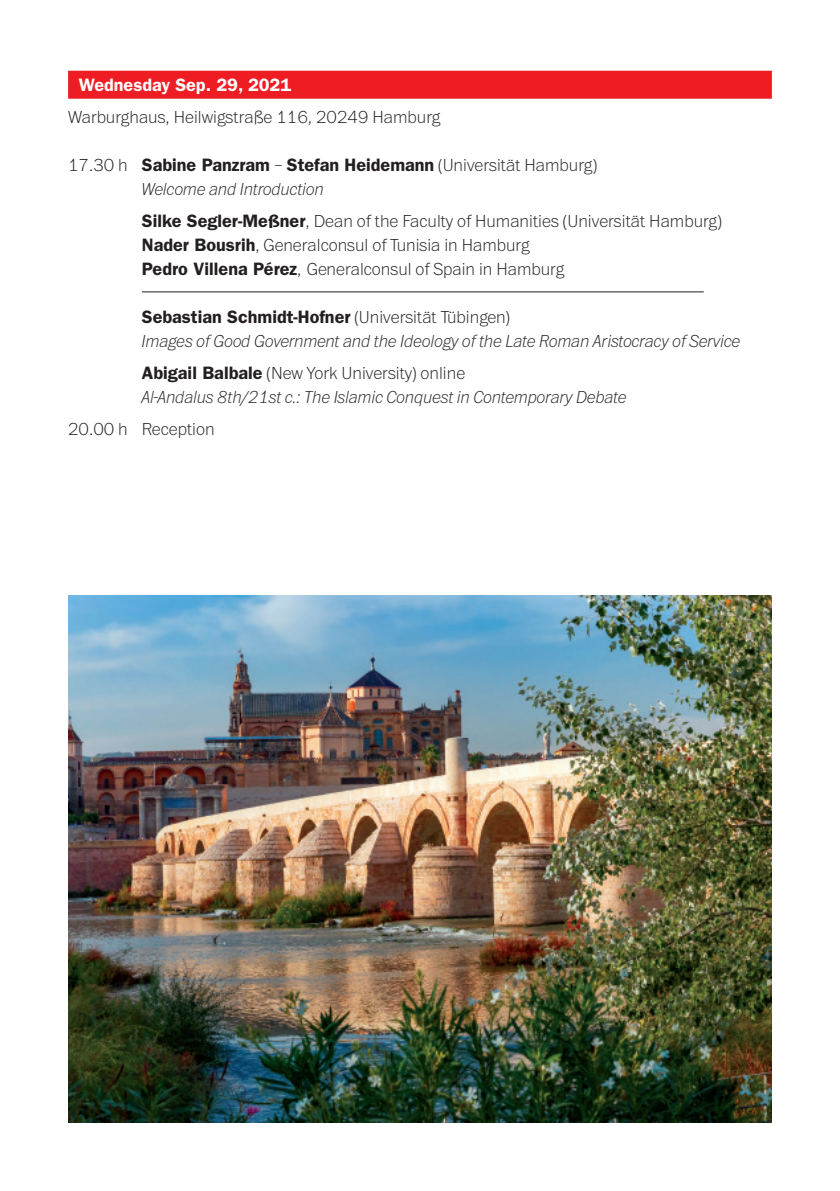
<style>
.page{position:relative;width:840px;height:1191px;background:#fff}
.page>*{position:absolute;margin:0;border:0;box-sizing:border-box;transform-origin:0 0}
._04__Texto_Agenda{font:100 18px "Franklin ITC Pro";color:#231f20}
._04__Texto_Agenda-2{font:italic 100 18px "Franklin ITC Pro";color:#231f20}
._04__Texto_Agenda-3{font:600 18px/24px "ITC Franklin Gothic Std";color:#231f20}
._04__Texto_Agenda-4{font:600 18px "ITC Franklin Gothic Std";color:#fff}
.s1{font-family:"Franklin ITC Pro";font-weight:100}
.s2{font-family:"Franklin ITC Pro";font-weight:100;font-style:italic}
.s3{font-family:"ITC Franklin Gothic Std";font-weight:600}
</style>
<div class="page">
<div style="left:68px;top:71px;width:703px;height:28px;background:#ee1d23"></div>
<hr style="left:142px;top:291px;width:561px;height:1px;background:#231f20">
<img style="left:68px;top:595px;width:703px;height:527px">
<p class="_04__Texto_Agenda-4" style="left:79px;top:74px;width:214px">Wednesday Sep. 29, 2021</p>
<p class="_04__Texto_Agenda" style="left:68px;top:107px;width:373px">Warburghaus, Heilwigstraße 116, 20249 Hamburg</p>
<p class="_04__Texto_Agenda-3" style="left:142px;top:152px;width:456px;text-indent:-74px"><span class="s1">17.30 h</span> Sabine Panzram <span class="s1">–</span> Stefan Heidemann <span class="s1">(Universität Hamburg)<br></span><span class="s2">Welcome and Introduction</span></p>
<p class="_04__Texto_Agenda" style="left:142px;top:211px;width:581px"><span class="s3">Silke Segler-Meßner</span>, Dean of the Faculty of Humanities (Universität Hamburg)</p>
<p class="_04__Texto_Agenda" style="left:142px;top:235px;width:389px"><span class="s3">Nader Bousrih</span>, Generalconsul of Tunisia in Hamburg</p>
<p class="_04__Texto_Agenda" style="left:142px;top:259px;width:423px"><span class="s3">Pedro Villena Pérez</span>, Generalconsul of Spain in Hamburg</p>
<p class="_04__Texto_Agenda-3" style="left:142px;top:304px;width:369px">Sebastian Schmidt-Hofner <span class="s1">(Universität Tübingen)</span></p>
<p class="_04__Texto_Agenda-2" style="left:142px;top:331px;width:600px">Images of Good Government and the Ideology of the Late Roman Aristocracy of Service</p>
<p class="_04__Texto_Agenda" style="left:142px;top:363px;width:325px"><span class="s3">Abigail Balbale</span> (New York University) online</p>
<p class="_04__Texto_Agenda-2" style="left:142px;top:387px;width:486px">Al-Andalus 8th/21st c.: The Islamic Conquest in Contemporary Debate</p>
<p class="_04__Texto_Agenda" style="left:68px;top:419px;width:148px">20.00 h Reception</p>
</div>
